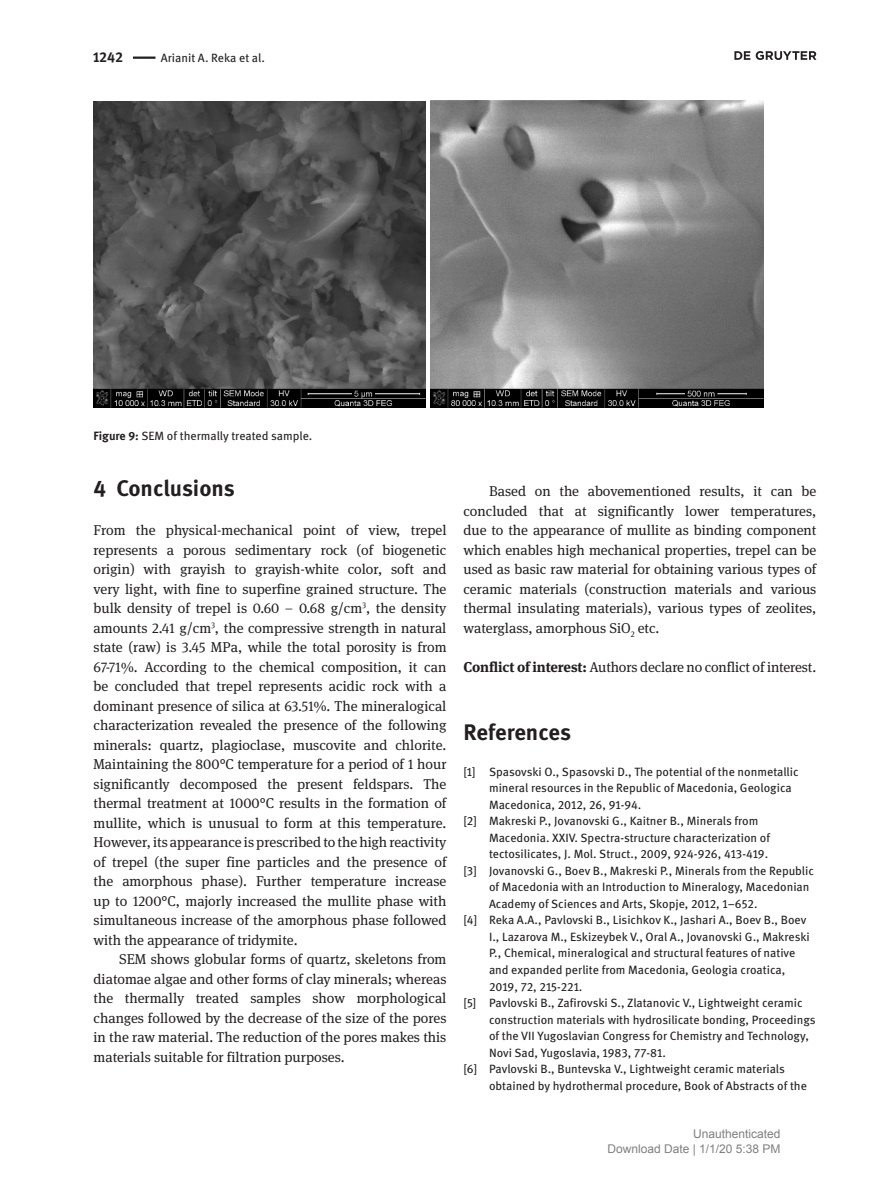
<style>
.page{position:relative;width:893px;height:1191px;background:#fff}
.page>*{position:absolute;margin:0;border:0;box-sizing:border-box;transform-origin:0 0}
.head1{font:700 22.5px "DG Meta Science";letter-spacing:-.005em;color:#231f20}
.paragraph_without_in{font:14.25px/19.5px "DG Meta Serif Science";color:#231f20;text-align:justify}
.paragraph_with_inden{font:14.25px/19.5px "DG Meta Serif Science";color:#231f20;text-align:justify}
.t1{font:700 14.25px "DG Meta Science";color:#231f20}
.list_REFERENCES{font:12px/16.5px "DG Meta Science";color:#231f20}
.t2{font:12px/15px "Arial";color:#808080;text-align:right}
.caption_figure{font:12px "DG Meta Science";color:#231f20}
.s1{font-weight:700}
</style>
<div class="page">
<svg style="left:734px;top:51px;width:82px;height:9px"></svg>
<hr style="left:133px;top:57px;width:22px;height:2px;background:#231f20">
<img style="left:94px;top:102px;width:331px;height:305px">
<img style="left:431px;top:101px;width:332px;height:306px">
<p class="t1" style="left:93px;top:45px;width:32px">1242</p>
<p class="list_REFERENCES" style="left:161px;top:49px;width:106px">Arianit A. Reka et al.</p>
<p class="caption_figure" style="left:94px;top:427px;width:220px"><span class="s1">Figure 9:</span> SEM of thermally treated sample.</p>
<p class="head1" style="left:94px;top:470px;width:143px">4 Conclusions</p>
<p class="paragraph_without_in" style="left:94px;top:520px;width:354px">From the physical-mechanical point of view, trepel represents a porous sedimentary rock (of biogenetic origin) with grayish to grayish-white color, soft and very light, with fine to superfine grained structure. The bulk density of trepel is 0.60 – 0.68 g/cm<sup>3</sup>, the density amounts 2.41 g/cm<sup>3</sup>, the compressive strength in natural state (raw) is 3.45 MPa, while the total porosity is from 67-71%. According to the chemical composition, it can be concluded that trepel represents acidic rock with a dominant presence of silica at 63.51%. The mineralogical characterization revealed the presence of the following minerals: quartz, plagioclase, muscovite and chlorite.<br>Maintaining the 800°C temperature for a period of 1 hour significantly decomposed the present feldspars. The thermal treatment at 1000°C results in the formation of mullite, which is unusual to form at this temperature.<br>However, its appearance is prescribed to the high reactivity of trepel (the super fine particles and the presence of the amorphous phase). Further temperature increase up to 1200°C, majorly increased the mullite phase with simultaneous increase of the amorphous phase followed with the appearance of tridymite.</p>
<p class="paragraph_with_inden" style="left:94px;top:949px;width:354px;text-indent:26px">SEM shows globular forms of quartz, skeletons from diatomae algae and other forms of clay minerals; whereas the thermally treated samples show morphological changes followed by the decrease of the size of the pores in the raw material. The reduction of the pores makes this materials suitable for filtration purposes.</p>
<p class="paragraph_with_inden" style="left:463px;top:481px;width:354px;text-indent:26px">Based on the abovementioned results, it can be concluded that at significantly lower temperatures, due to the appearance of mullite as binding component which enables high mechanical properties, trepel can be used as basic raw material for obtaining various types of ceramic materials (construction materials and various thermal insulating materials), various types of zeolites, waterglass, amorphous SiO<sub>2</sub> etc.</p>
<p class="paragraph_without_in" style="left:463px;top:656px;width:354px"><span class="s1">Conflict of interest:</span> Authors declare no conflict of interest.</p>
<p class="head1" style="left:463px;top:714px;width:109px">References</p>
<p class="list_REFERENCES" style="left:489px;top:763px;width:311px;text-indent:-26px">[1] Spasovski O., Spasovski D., The potential of the nonmetallic mineral resources in the Republic of Macedonia, Geologica<br>Macedonica, 2012, 26, 91-94.</p>
<p class="list_REFERENCES" style="left:489px;top:812px;width:283px;text-indent:-26px">[2] Makreski P., Jovanovski G., Kaitner B., Minerals from<br>Macedonia. XXIV. Spectra-structure characterization of tectosilicates, J. Mol. Struct., 2009, 924-926, 413-419.</p>
<p class="list_REFERENCES" style="left:489px;top:862px;width:327px;text-indent:-26px">[3] Jovanovski G., Boev B., Makreski P., Minerals from the Republic of Macedonia with an Introduction to Mineralogy, Macedonian<br>Academy of Sciences and Arts, Skopje, 2012, 1–652.</p>
<p class="list_REFERENCES" style="left:489px;top:911px;width:322px;text-indent:-26px">[4] Reka A.A., Pavlovski B., Lisichkov K., Jashari A., Boev B., Boev I., Lazarova M., Eskizeybek V., Oral A., Jovanovski G., Makreski P., Chemical, mineralogical and structural features of native and expanded perlite from Macedonia, Geologia croatica, 2019, 72, 215-221.</p>
<p class="list_REFERENCES" style="left:489px;top:994px;width:328px;text-indent:-26px">[5] Pavlovski B., Zafirovski S., Zlatanovic V., Lightweight ceramic construction materials with hydrosilicate bonding, Proceedings of the VII Yugoslavian Congress for Chemistry and Technology, Novi Sad, Yugoslavia, 1983, 77-81.</p>
<p class="list_REFERENCES" style="left:489px;top:1060px;width:319px;text-indent:-26px">[6] Pavlovski B., Buntevska V., Lightweight ceramic materials obtained by hydrothermal procedure, Book of Abstracts of the</p>
<p class="t2" style="left:607px;top:1127px;width:175px">Unauthenticated<br>Download Date | 1/1/20 5:38 PM</p>
</div>
